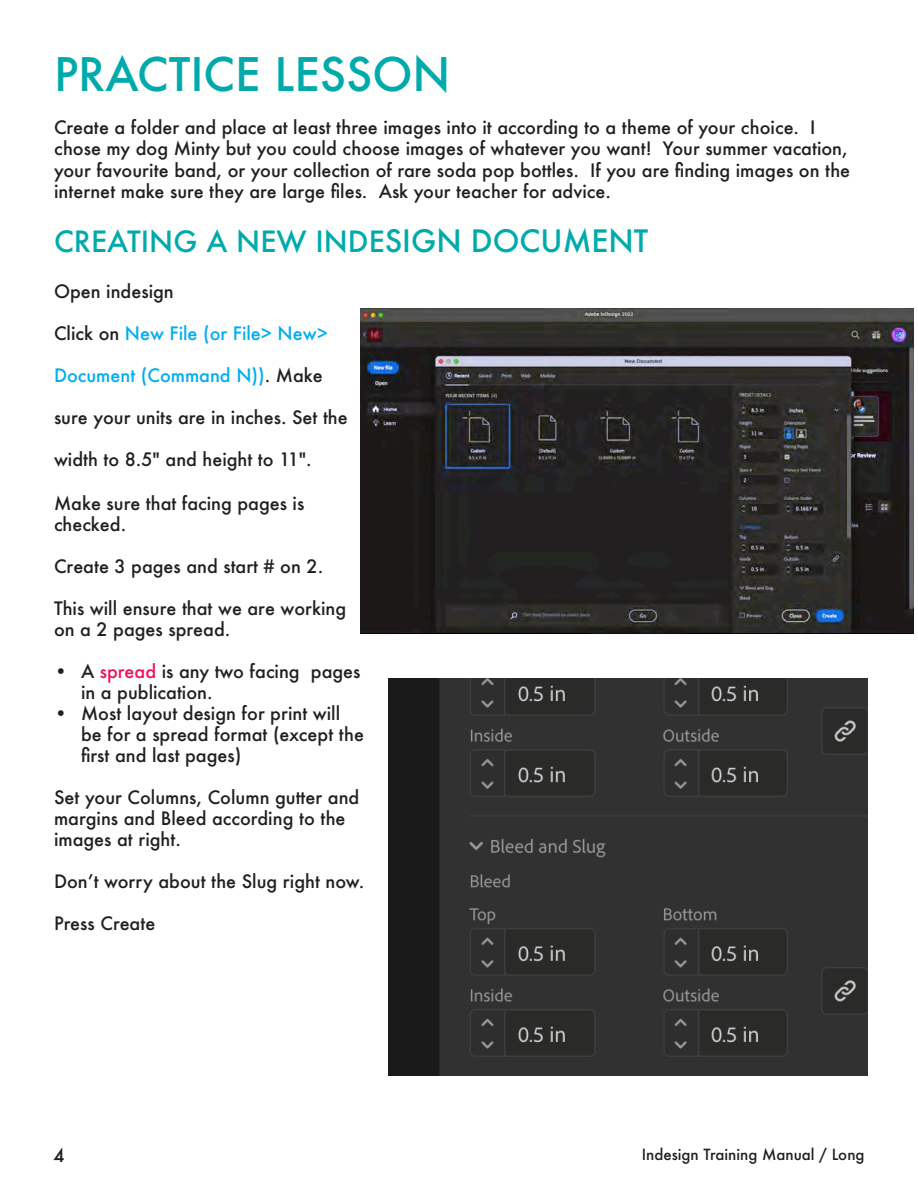
<style>
.page{position:relative;width:918px;height:1188px;background:#fff}
.page>*{position:absolute;margin:0;border:0;box-sizing:border-box;transform-origin:0 0}
.t1{font:500 45px "Futura";color:#00aaab}
.t2{font:500 28.5px "Futura";color:#00aaab}
.t3{font:500 18px/21px "Futura";color:#231f20}
.t4{font:500 18px "Futura";color:#00aeef}
.t5{font:500 15px "Futura";color:#231f20}
.s1{font-size:30px}
.s2{color:#231f20}
.s3{color:#ed1162}
</style>
<div class="page">
<img style="left:360px;top:309px;width:554px;height:325px">
<img style="left:389px;top:679px;width:478px;height:397px">
<p class="t1" style="left:54px;top:44px;width:398px">PRACTICE LESSON</p>
<p class="t3" style="left:54px;top:116px;width:798px;line-height:21.6px">Create a folder and place at least three images into it according to a theme of your choice. I chose my dog Minty but you could choose images of whatever you want! Your summer vacation, your favourite band, or your collection of rare soda pop bottles. If you are finding images on the internet make sure they are large files. Ask your teacher for advice.</p>
<p class="t2" style="left:54px;top:221px;width:596px">CREATING A NEW INDE<span class="s1">SIGN DOCUMENT</span></p>
<p class="t3" style="left:54px;top:281px;width:121px">Open indesign</p>
<p class="t4" style="left:54px;top:321px;width:275px"><span class="s2">Click on</span> New File (or File&gt; New&gt;</p>
<p class="t4" style="left:54px;top:363px;width:270px">Document (Command N))<span class="s2">. Make</span></p>
<p class="t3" style="left:54px;top:407px;width:295px">sure your units are in inches. Set the</p>
<p class="t3" style="left:54px;top:449px;width:259px">width to 8.5" and height to 11".</p>
<p class="t3" style="left:54px;top:493px;width:252px">Make sure that facing pages is checked.</p>
<p class="t3" style="left:54px;top:556px;width:271px">Create 3 pages and start # on 2.</p>
<p class="t3" style="left:54px;top:598px;width:294px">This will ensure that we are working on a 2 pages spread.</p>
<p class="t3" style="left:81px;top:661px;width:281px;text-indent:-27px">• A <span class="s3">spread</span> is any two facing pages in a publication.</p>
<p class="t3" style="left:81px;top:703px;width:284px;text-indent:-27px">• Most layout design for print will be for a spread format (except the first and last pages)</p>
<p class="t3" style="left:54px;top:787px;width:307px">Set your Columns, Column gutter and margins and Bleed according to the images at right.</p>
<p class="t3" style="left:54px;top:871px;width:312px">Don’t worry about the Slug right now.</p>
<p class="t3" style="left:54px;top:913px;width:103px">Press Create</p>
<p class="t3" style="left:53px;top:1145px;width:13px">4</p>
<p class="t5" style="left:642px;top:1144px;width:224px">Indesign Training Manual / Long</p>
</div>
